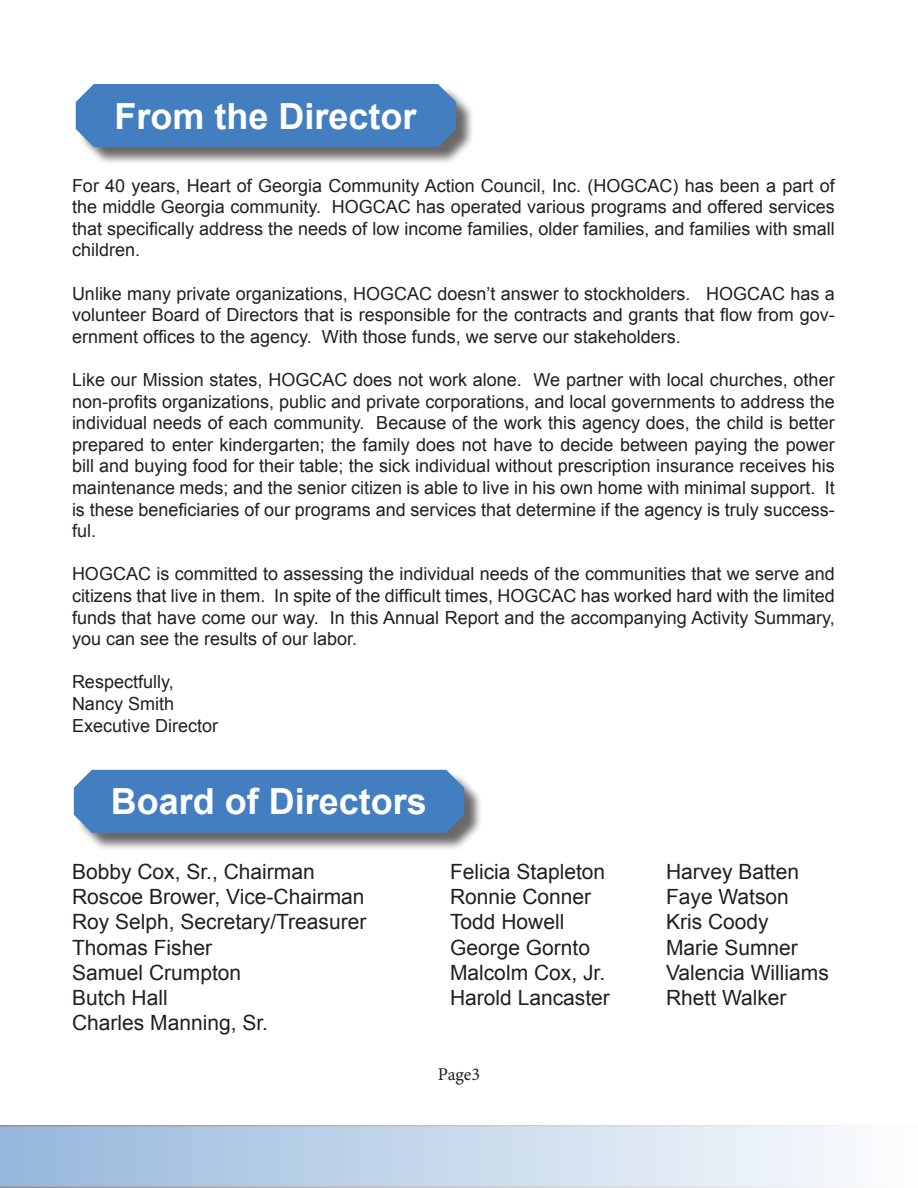
<style>
.page{position:relative;width:918px;height:1188px;background:#fff}
.page>*{position:absolute;margin:0;border:0;box-sizing:border-box;transform-origin:0 0}
.t1{font:700 36px "Arial";color:#fff}
._03_Body_Text{font:21px "Arial";color:#231f20}
._01_Heading{font:18px/21.6px "Arial";color:#231f20;text-align:justify}
._06_Pull_Quotes{font:18px "Minion Pro";letter-spacing:-.005em;color:#231f20}
</style>
<div class="page">
<svg style="left:0;top:1125px;width:847px;height:63px;background:#c5d6e9"></svg>
<div style="left:78px;top:86px;width:397px;height:80px;background:#231f20;opacity:.75"></div>
<div style="left:76px;top:84px;width:380px;height:63px;background:#437fc0"></div>
<div style="left:76px;top:772px;width:407px;height:79px;background:#231f20;opacity:.75"></div>
<div style="left:74px;top:770px;width:390px;height:63px;background:#437fc0"></div>
<h1 class="t1" style="left:114px;top:92px;width:304px">From the Director</h1>
<p class="_01_Heading" style="left:72px;top:175px;width:764px">For 40 years, Heart of Georgia Community Action Council, Inc. (HOGCAC) has been a part of the middle Georgia community. HOGCAC has operated various programs and offered services that specifically address the needs of low income families, older families, and families with small children.</p>
<p class="_01_Heading" style="left:72px;top:283px;width:764px">Unlike many private organizations, HOGCAC doesn’t answer to stockholders. HOGCAC has a volunteer Board of Directors that is responsible for the contracts and grants that flow from gov&shy;ernment offices to the agency. With those funds, we serve our stakeholders.</p>
<p class="_01_Heading" style="left:72px;top:369px;width:764px">Like our Mission states, HOGCAC does not work alone. We partner with local churches, other non-profits organizations, public and private corporations, and local governments to address the individual needs of each community. Because of the work this agency does, the child is better prepared to enter kindergarten; the family does not have to decide between paying the power bill and buying food for their table; the sick individual without prescription insurance receives his maintenance meds; and the senior citizen is able to live in his own home with minimal support. It is these beneficiaries of our programs and services that determine if the agency is truly success&shy;ful.</p>
<p class="_01_Heading" style="left:72px;top:563px;width:764px">HOGCAC is committed to assessing the individual needs of the communities that we serve and citizens that live in them. In spite of the difficult times, HOGCAC has worked hard with the limited funds that have come our way. In this Annual Report and the accompanying Activity Summary, you can see the results of our labor.</p>
<p class="_01_Heading" style="left:72px;top:671px;width:103px">Respectfully,</p>
<p class="_01_Heading" style="left:72px;top:693px;width:104px">Nancy Smith</p>
<p class="_01_Heading" style="left:72px;top:715px;width:148px">Executive Director</p>
<h1 class="t1" style="left:111px;top:778px;width:318px">Board of Directors</h1>
<p class="_03_Body_Text" style="left:72px;top:858px;width:244px">Bobby Cox, Sr., Chairman</p>
<p class="_03_Body_Text" style="left:450px;top:858px;width:157px">Felicia Stapleton</p>
<p class="_03_Body_Text" style="left:666px;top:858px;width:135px">Harvey Batten</p>
<p class="_03_Body_Text" style="left:72px;top:883px;width:294px">Roscoe Brower, Vice-Chairman</p>
<p class="_03_Body_Text" style="left:450px;top:883px;width:143px">Ronnie Conner</p>
<p class="_03_Body_Text" style="left:666px;top:883px;width:124px">Faye Watson</p>
<p class="_03_Body_Text" style="left:72px;top:908px;width:296px">Roy Selph, Secretary/Treasurer</p>
<p class="_03_Body_Text" style="left:450px;top:908px;width:116px">Todd Howell</p>
<p class="_03_Body_Text" style="left:666px;top:908px;width:104px">Kris Coody</p>
<p class="_03_Body_Text" style="left:72px;top:933px;width:142px">Thomas Fisher</p>
<p class="_03_Body_Text" style="left:450px;top:933px;width:142px">George Gornto</p>
<p class="_03_Body_Text" style="left:666px;top:933px;width:133px">Marie Sumner</p>
<p class="_03_Body_Text" style="left:72px;top:959px;width:171px">Samuel Crumpton</p>
<p class="_03_Body_Text" style="left:450px;top:959px;width:157px">Malcolm Cox, Jr.</p>
<p class="_03_Body_Text" style="left:666px;top:959px;width:164px">Valencia Williams</p>
<p class="_03_Body_Text" style="left:72px;top:984px;width:97px">Butch Hall</p>
<p class="_03_Body_Text" style="left:450px;top:984px;width:161px">Harold Lancaster</p>
<p class="_03_Body_Text" style="left:666px;top:984px;width:122px">Rhett Walker</p>
<p class="_03_Body_Text" style="left:72px;top:1009px;width:198px">Charles Manning, Sr.</p>
<p class="_06_Pull_Quotes" style="left:438px;top:1062px;width:44px">Page3</p>
</div>
